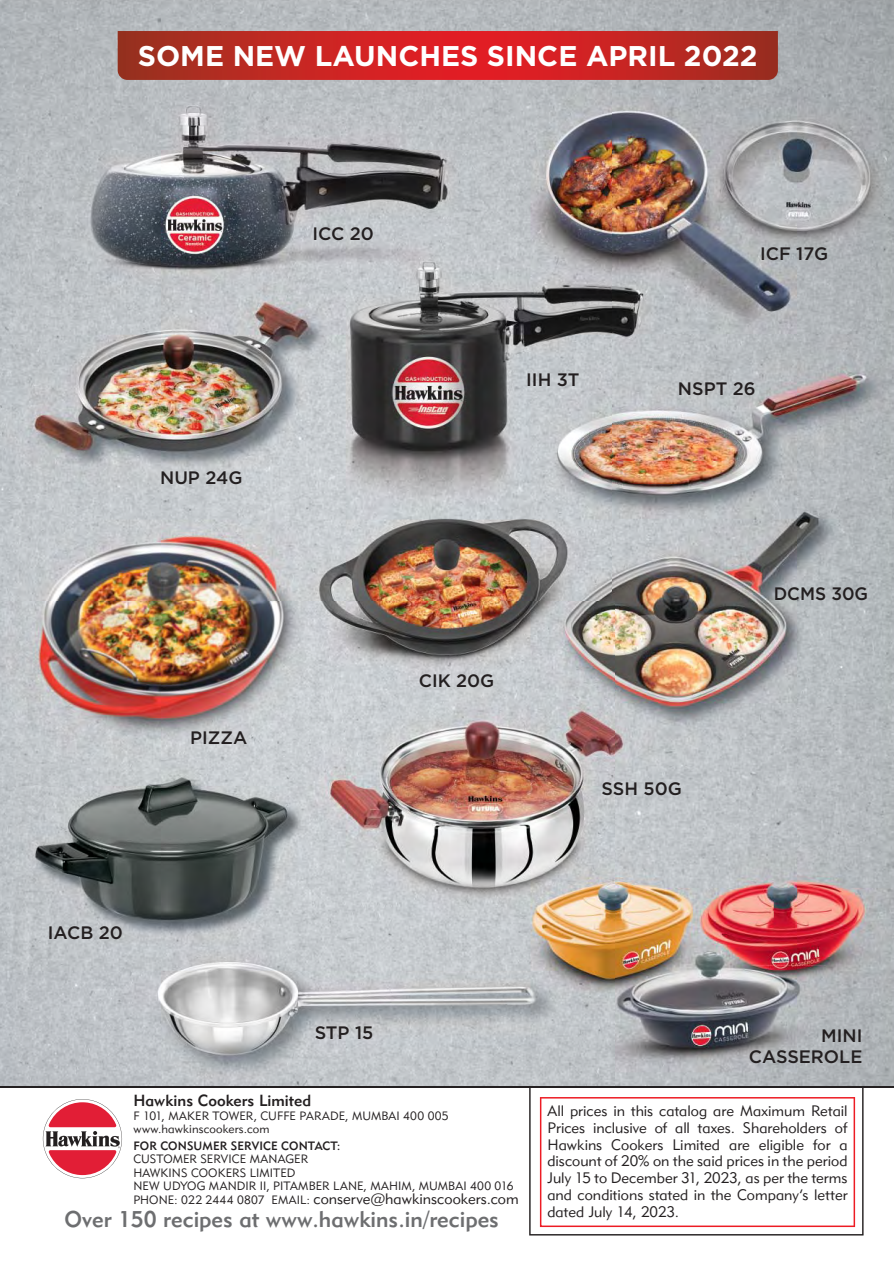
<style>
.page{position:relative;width:894px;height:1264px;background:#fff}
.page>*{position:absolute;margin:0;border:0;box-sizing:border-box;transform-origin:0 0}
.t1{font:700 28.5px "Gotham";color:#fff}
.t2{font:22.5px "Geometric 415 BT Medium A";color:#6d6e70}
.t3{font:500 18px/21.6px "Gotham";color:#231f20;text-align:right}
.t4{font:500 18px "Gotham";color:#231f20;scale:.96 1}
.t5{font:15.9px "Geometric 415 BT Medium A";color:#231f20}
.t6{font:15px/17px "Geometric 415 BT Lite A";letter-spacing:.005em;color:#231f20;text-align:justify}
.t7{font:12px/13.5px "Geometric 415 BT Lite A";letter-spacing:.01em;color:#231f20}
.t8{font:12px "Geometric 415 BT Medium A";letter-spacing:.015em;color:#231f20}
.s1{font-size:12px}
</style>
<div class="page">
<img style="left:0;top:0;width:612px;height:1086px">
<img style="left:612px;top:0;width:282px;height:1086px">
<svg style="left:118px;top:31px;width:660px;height:49px;background:#c22622"></svg>
<hr style="left:0;top:1086px;width:894px;height:2px;background:#231f20">
<svg style="left:529px;top:1088px;width:334px;height:147px"></svg>
<svg style="left:43px;top:1099px;width:79px;height:79px"></svg>
<svg style="left:540px;top:1097px;width:315px;height:130px"></svg>
<h1 class="t1" style="left:138px;top:46px;width:621px">SOME NEW LAUNCHES SINCE APRIL 2022</h1>
<p class="t3" style="left:160px;top:468px;width:84px">NUP 24G</p>
<p class="t3" style="left:190px;top:728px;width:59px">PIZZA</p>
<p class="t3" style="left:48px;top:923px;width:76px">IACB 20</p>
<p class="t3" style="left:312px;top:224px;width:63px">ICC 20</p>
<p class="t3" style="left:526px;top:371px;width:55px">IIH 3T</p>
<p class="t3" style="left:760px;top:244px;width:70px">ICF 17G</p>
<p class="t3" style="left:678px;top:379px;width:79px">NSPT 26</p>
<p class="t3" style="left:419px;top:672px;width:77px">CIK 20G</p>
<p class="t3" style="left:601px;top:779px;width:82px">SSH 50G</p>
<p class="t4" style="left:774px;top:587px;width:100px">DCMS 30G</p>
<p class="t3" style="left:315px;top:1023px;width:60px">STP 15</p>
<p class="t3" style="left:749px;top:1026px;width:115px">MINI<br>CASSEROLE</p>
<p class="t5" style="left:133px;top:1091px;width:179px">Hawkins Cookers Limited</p>
<p class="t7" style="left:133px;top:1109px;width:317px">F 101, MAKER TOWER, CUFFE PARADE, MUMBAI 400 005 www.hawkinscookers.com</p>
<p class="t8" style="left:133px;top:1138px;width:209px">FOR CONSUMER SERVICE CONTACT:</p>
<p class="t7" style="left:133px;top:1152px;width:382px">CUSTOMER SERVICE MANAGER<br>HAWKINS COOKERS LIMITED<br>NEW UDYOG MANDIR II, PITAMBER LANE, MAHIM, MUMBAI 400 016</p>
<p class="t6" style="left:133px;top:1190px;width:387px"><span class="s1">PHONE: 022 2444 0807 EMAIL:</span> conserve@hawkinscookers.com</p>
<h2 class="t2" style="left:65px;top:1205px;width:436px">Over 150 recipes at www.hawkins.in/recipes</h2>
<p class="t6" style="left:547px;top:1102px;width:302px">All prices in this catalog are Maximum Retail Prices inclusive of all taxes. Shareholders of Hawkins Cookers Limited are eligible for a discount of 20% on the said prices in the period July 15 to December 31, 2023, as per the terms and conditions stated in the Company’s letter dated July 14, 2023.</p>
</div>
